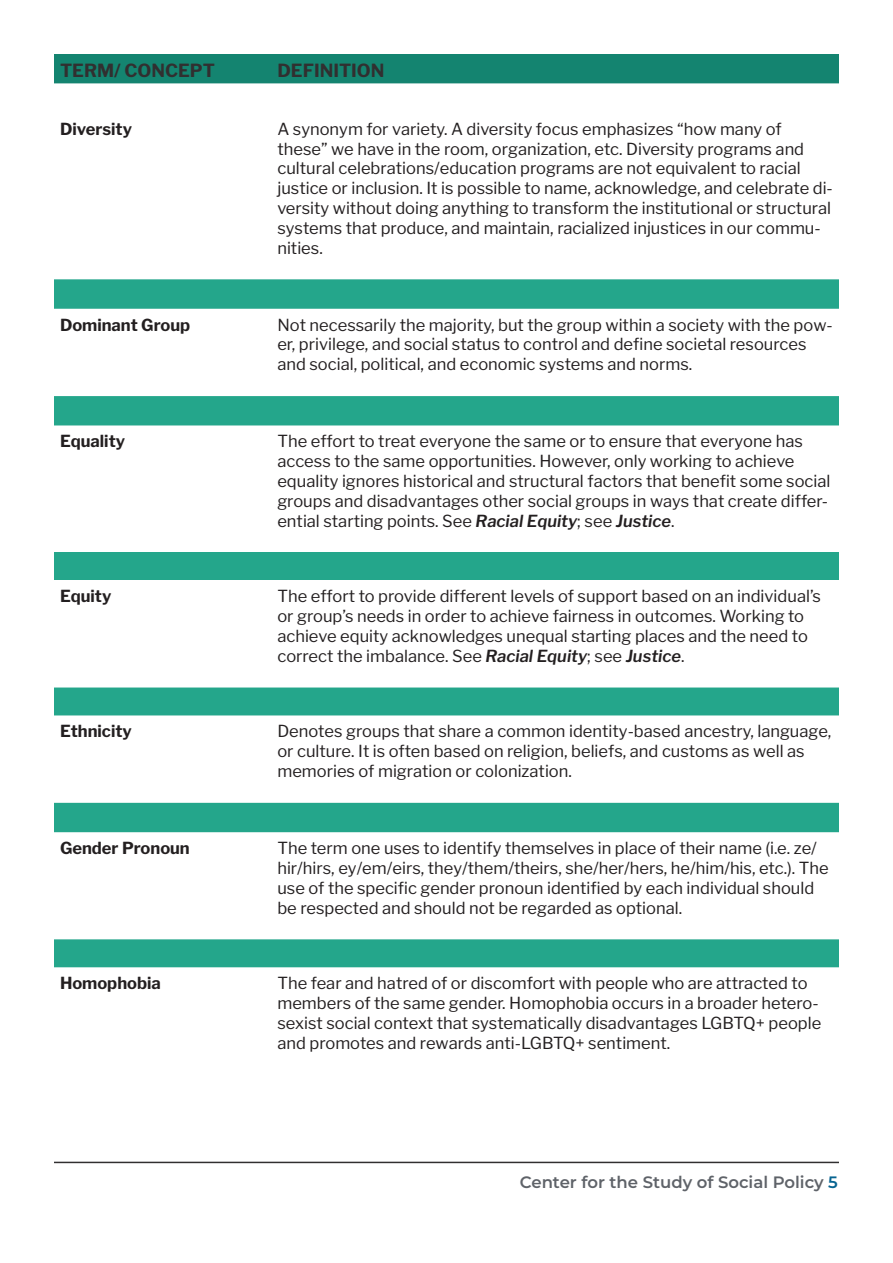
<style>
.page{position:relative;width:893px;height:1263px;background:#fff}
.page>*{position:absolute;margin:0;border:0;box-sizing:border-box;transform-origin:0 0}
.t1{font:700 18px "Libre Franklin";color:#312f30}
.t2{font:16.5px/19.8px "Libre Franklin";color:#231f20}
.t3{font:700 16.5px "Libre Franklin";color:#231f20}
.t4{font:600 16.5px "Montserrat";color:#5f6369}
.s1{font-weight:600;font-style:italic}
.s2{color:#076491}
</style>
<div class="page">
<hr style="left:54px;top:1162px;width:785px;height:1px;background:#312f30">
<div style="left:54px;top:54px;width:785px;height:29px;background:#148470"></div>
<div style="left:54px;top:279px;width:785px;height:30px;background:#24a68b"></div>
<div style="left:54px;top:396px;width:785px;height:29px;background:#24a68b"></div>
<div style="left:54px;top:552px;width:785px;height:28px;background:#24a68b"></div>
<svg style="left:54px;top:687px;width:785px;height:280px"></svg>
<div style="left:54px;top:803px;width:785px;height:29px;background:#24a68b"></div>
<p class="t1" style="left:60px;top:60px;width:156px">TERM/ CONCEPT</p>
<p class="t1" style="left:277px;top:60px;width:109px">DEFINITION</p>
<p class="t3" style="left:60px;top:119px;width:74px">Diversity</p>
<p class="t2" style="left:277px;top:119px;width:557px">A synonym for variety. A diversity focus emphasizes “how many of these” we have in the room, organization, etc. Diversity programs and cultural celebrations/education programs are not equivalent to racial justice or inclusion. It is possible to name, acknowledge, and celebrate di&shy;versity without doing anything to transform the institutional or structural systems that produce, and maintain, racialized injustices in our commu&shy;nities.</p>
<p class="t3" style="left:60px;top:315px;width:132px">Dominant Group</p>
<p class="t2" style="left:277px;top:315px;width:557px">Not necessarily the majority, but the group within a society with the pow&shy;er, privilege, and social status to control and define societal resources and social, political, and economic systems and norms.</p>
<p class="t3" style="left:60px;top:431px;width:67px">Equality</p>
<p class="t2" style="left:277px;top:431px;width:555px">The effort to treat everyone the same or to ensure that everyone has access to the same opportunities. However, only working to achieve equality ignores historical and structural factors that benefit some social groups and disadvantages other social groups in ways that create differ&shy;ential starting points. See <span class="s1">Racial Equity</span>; see <span class="s1">Justice</span>.</p>
<p class="t3" style="left:60px;top:586px;width:53px">Equity</p>
<p class="t2" style="left:277px;top:586px;width:545px">The effort to provide different levels of support based on an individual’s or group’s needs in order to achieve fairness in outcomes. Working to achieve equity acknowledges unequal starting places and the need to correct the imbalance. See <span class="s1">Racial Equity</span>; see <span class="s1">Justice</span>.</p>
<p class="t3" style="left:60px;top:721px;width:73px">Ethnicity</p>
<p class="t2" style="left:277px;top:721px;width:556px">Denotes groups that share a common identity-based ancestry, language, or culture. It is often based on religion, beliefs, and customs as well as memories of migration or colonization.</p>
<p class="t3" style="left:60px;top:838px;width:131px">Gender Pronoun</p>
<p class="t2" style="left:277px;top:838px;width:553px">The term one uses to identify themselves in place of their name (i.e. ze/ hir/hirs, ey/em/eirs, they/them/theirs, she/her/hers, he/him/his, etc.). The use of the specific gender pronoun identified by each individual should be respected and should not be regarded as optional.</p>
<p class="t3" style="left:60px;top:973px;width:102px">Homophobia</p>
<p class="t2" style="left:277px;top:973px;width:545px">The fear and hatred of or discomfort with people who are attracted to members of the same gender. Homophobia occurs in a broader hetero&shy;sexist social context that systematically disadvantages LGBTQ+ people and promotes and rewards anti-LGBTQ+ sentiment.</p>
<p class="t4" style="left:520px;top:1170px;width:320px">Center for the Study of Social Policy <span class="s2">5</span></p>
</div>
